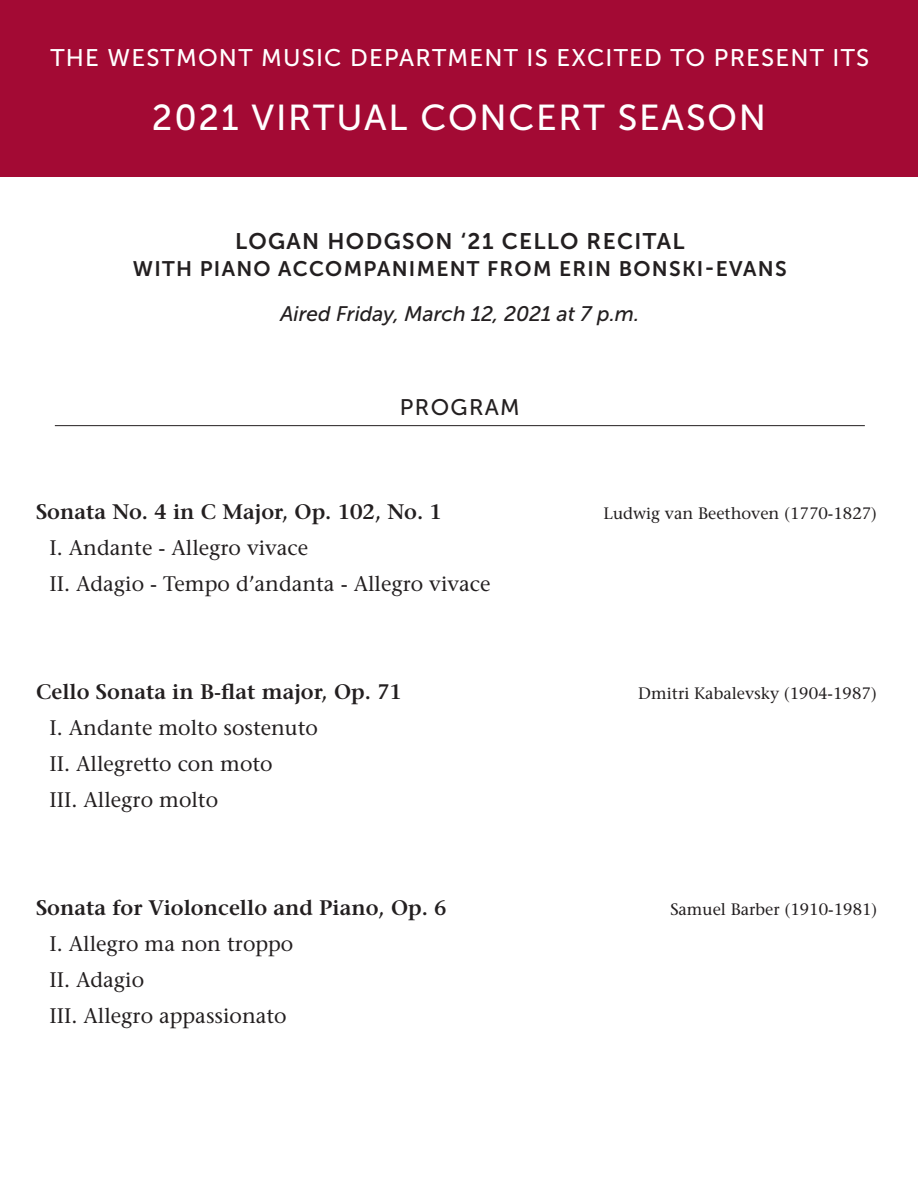
<style>
.page{position:relative;width:918px;height:1188px;background:#fff}
.page>*{position:absolute;margin:0;border:0;box-sizing:border-box;transform-origin:0 0}
.t1{font:36px "Museo Sans 500";letter-spacing:.05em;color:#fff}
.t2{font:24px "Museo Sans 500";letter-spacing:.05em;color:#fff}
.t3{font:22.5px "Museo Sans 700";letter-spacing:.06em;color:#231f20}
.t4{font:22.5px "Museo Sans 500";letter-spacing:.06em;color:#231f20}
.Song{font:500 21px "Stone Serif Std";color:#231f20}
.Song-2{font:600 21px "Stone Serif Std";color:#231f20}
.t5{font:21px "Museo Sans 700";letter-spacing:.06em;color:#231f20}
.t6{font:italic 21px "Museo Sans 500";color:#231f20}
.Song-3{font:500 16.5px "Stone Serif Std";color:#231f20}
</style>
<div class="page">
<div style="left:0;top:0;width:918px;height:176px;background:#a30a34"></div>
<hr style="left:55px;top:425px;width:810px;height:1px;background:#231f20">
<p class="t2" style="left:50px;top:45px;width:821px">THE WESTMONT MUSIC DEPARTMENT IS EXCITED TO PRESENT ITS</p>
<p class="t1" style="left:152px;top:98px;width:616px">2021 VIRTUAL CONCERT SEASON</p>
<p class="t3" style="left:235px;top:229px;width:451px">LOGAN HODGSON ‘21 CELLO RECITAL</p>
<p class="t5" style="left:133px;top:257px;width:655px">WITH PIANO ACCOMPANIMENT FROM ERIN BONSKI-EVANS</p>
<p class="t6" style="left:280px;top:303px;width:361px">Aired Friday, March 12, 2021 at 7 p.m.</p>
<p class="t4" style="left:400px;top:395px;width:121px">PROGRAM</p>
<p class="Song-2" style="left:36px;top:499px;width:407px">Sonata No. 4 in C Major, Op. 102, No. 1</p>
<p class="Song-3" style="left:604px;top:504px;width:275px">Ludwig van Beethoven (1770-1827)</p>
<p class="Song" style="left:50px;top:535px;width:260px">I. Andante - Allegro vivace</p>
<p class="Song" style="left:50px;top:571px;width:442px">II. Adagio - Tempo d’andanta - Allegro vivace</p>
<p class="Song-2" style="left:36px;top:679px;width:368px">Cello Sonata in B-flat major, Op. 71</p>
<p class="Song-3" style="left:638px;top:684px;width:240px">Dmitri Kabalevsky (1904-1987)</p>
<p class="Song" style="left:50px;top:715px;width:270px">I. Andante molto sostenuto</p>
<p class="Song" style="left:50px;top:751px;width:225px">II. Allegretto con moto</p>
<p class="Song" style="left:50px;top:787px;width:170px">III. Allegro molto</p>
<p class="Song-2" style="left:36px;top:895px;width:412px">Sonata for Violoncello and Piano, Op. 6</p>
<p class="Song-3" style="left:670px;top:900px;width:209px">Samuel Barber (1910-1981)</p>
<p class="Song" style="left:50px;top:931px;width:245px">I. Allegro ma non troppo</p>
<p class="Song" style="left:50px;top:967px;width:96px">II. Adagio</p>
<p class="Song" style="left:50px;top:1003px;width:239px">III. Allegro appassionato</p>
</div>
